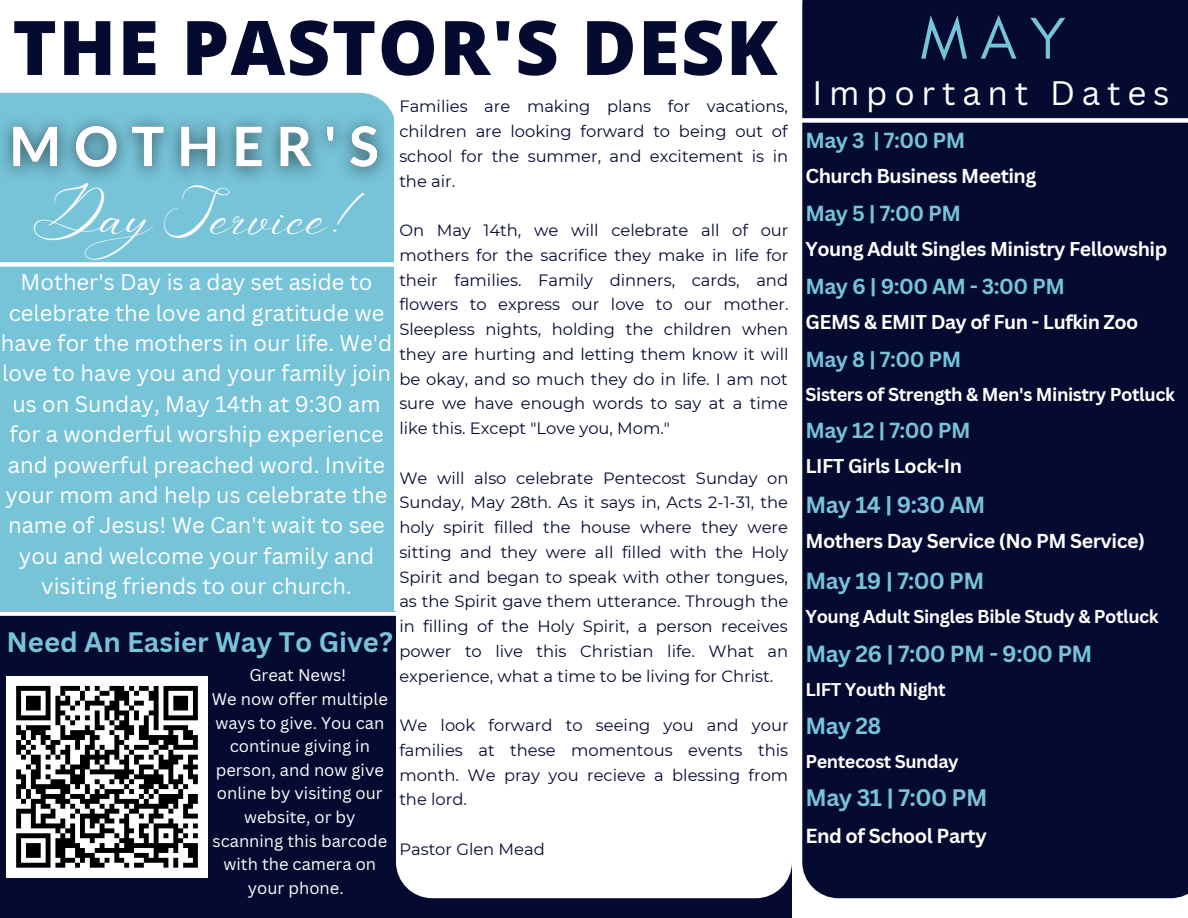
<style>
.page{position:relative;width:1188px;height:918px;background:#fff}
.page>*{position:absolute;margin:0;border:0;box-sizing:border-box;transform-origin:0 0}
.t1{font:800 75.3px "Open Sans";letter-spacing:.02em;color:#050a30}
.t2{font:60px "Glacial Indifference";color:#77c3d8}
.t3{font:33.45px "Aniyah";color:#fff}
.t4{font:33px "Canva Sans";letter-spacing:.205em;color:#fff}
.t5{font:700 27.45px "Canva Sans";color:#77c3d8}
.t6{font:700 23.25px "Canva Sans";letter-spacing:-.025em;color:#77c3d8}
.t7{font:700 22.65px "Canva Sans";letter-spacing:-.025em;color:#77c3d8}
.t8{font:21.9px/30.3px "Canva Sans";color:#fff;text-align:center}
.t9{font:700 21.15px "Canva Sans";letter-spacing:-.025em;color:#77c3d8}
.t10{font:700 19.8px "Canva Sans";letter-spacing:-.025em;color:#fff}
.t11{font:700 19.65px "Canva Sans";letter-spacing:-.025em;color:#fff}
.t12{font:700 19.5px "Canva Sans";letter-spacing:-.025em;color:#fff}
.t13{font:700 18.15px "Canva Sans";letter-spacing:-.025em;color:#fff}
.t14{font:700 18px "Canva Sans";letter-spacing:-.025em;color:#fff}
.t15{font:16.5px/23.7px "Canva Sans";color:#fff;text-align:center}
.t16{font:16.35px/24.8px "Montserrat";color:#050a30;text-align:justify}
</style>
<div class="page">
<div style="left:0;top:206px;width:394px;height:405px;background:#77c3d8"></div>
<div style="left:0;top:611px;width:791px;height:307px;background:#050a30"></div>
<div style="left:0;top:262px;width:396px;height:5px;background:#fff"></div>
<div style="left:396px;top:611px;width:395px;height:287px;background:#fff"></div>
<div style="left:802px;top:0;width:386px;height:898px;background:#050a30"></div>
<div style="left:795px;top:118px;width:393px;height:5px;background:#fff"></div>
<div style="left:0;top:611px;width:398px;height:5px;background:#fff"></div>
<div style="left:6px;top:676px;width:202px;height:201px;background:#fff"></div>
<svg style="left:16px;top:685px;width:182px;height:183px"></svg>
<img style="left:0;top:92px;width:394px;height:114px">
<h1 class="t1" style="left:12px;top:-5px;width:767px">THE PASTOR'S DESK</h1>
<h2 class="t2" style="left:921px;top:2px;width:147px">MAY</h2>
<p class="t16" style="left:399px;top:94px;width:390px">Families are making plans for vacations, children are looking forward to being out of school for the summer, and excitement is in the air.</p>
<p class="t16" style="left:399px;top:218px;width:391px">On May 14th, we will celebrate all of our mothers for the sacrifice they make in life for their families. Family dinners, cards, and flowers to express our love to our mother.<br>Sleepless nights, holding the children when they are hurting and letting them know it will be okay, and so much they do in life. I am not sure we have enough words to say at a time like this. Except "Love you, Mom."</p>
<p class="t16" style="left:399px;top:465px;width:391px">We will also celebrate Pentecost Sunday on Sunday, May 28th. As it says in, Acts 2-1-31, the holy spirit filled the house where they were sitting and they were all filled with the Holy Spirit and began to speak with other tongues, as the Spirit gave them utterance. Through the in filling of the Holy Spirit, a person receives power to live this Christian life. What an experience, what a time to be living for Christ.</p>
<p class="t16" style="left:399px;top:713px;width:391px">We look forward to seeing you and your families at these momentous events this month. We pray you recieve a blessing from the lord.</p>
<p class="t16" style="left:399px;top:837px;width:147px">Pastor Glen Mead</p>
<h3 class="t4" style="left:813px;top:70px;width:359px">Important Dates</h3>
<p class="t9" style="left:806px;top:125px;width:161px">May 3 | 7:00 PM</p>
<p class="t11" style="left:806px;top:162px;width:232px">Church Business Meeting</p>
<p class="t9" style="left:806px;top:198px;width:157px">May 5 | 7:00 PM</p>
<p class="t12" style="left:806px;top:235px;width:363px">Young Adult Singles Ministry Fellowship</p>
<p class="t9" style="left:806px;top:272px;width:261px">May 6 | 9:00 AM - 3:00 PM</p>
<p class="t12" style="left:806px;top:308px;width:334px">GEMS &amp; EMIT Day of Fun - Lufkin Zoo</p>
<p class="t9" style="left:806px;top:345px;width:157px">May 8 | 7:00 PM</p>
<p class="t13" style="left:806px;top:382px;width:371px">Sisters of Strength &amp; Men's Ministry Potluck</p>
<p class="t9" style="left:806px;top:416px;width:167px">May 12 | 7:00 PM</p>
<p class="t12" style="left:806px;top:452px;width:158px">LIFT Girls Lock-In</p>
<h3 class="t7" style="left:806px;top:489px;width:182px">May 14 | 9:30 AM</h3>
<p class="t11" style="left:806px;top:527px;width:341px">Mothers Day Service (No PM Service)</p>
<h3 class="t7" style="left:806px;top:565px;width:180px">May 19 | 7:00 PM</h3>
<p class="t13" style="left:806px;top:603px;width:355px">Young Adult Singles Bible Study &amp; Potluck</p>
<h3 class="t7" style="left:806px;top:638px;width:288px">May 26 | 7:00 PM - 9:00 PM</h3>
<p class="t14" style="left:806px;top:677px;width:142px">LIFT Youth Night</p>
<h3 class="t7" style="left:806px;top:710px;width:77px">May 28</h3>
<p class="t14" style="left:806px;top:749px;width:155px">Pentecost Sunday</p>
<h3 class="t6" style="left:806px;top:781px;width:184px">May 31 | 7:00 PM</h3>
<p class="t10" style="left:806px;top:822px;width:183px">End of School Party</p>
<h3 class="t3" style="left:33px;top:205px;width:320px">DayService!</h3>
<p class="t8" style="left:1px;top:267px;width:393px">Mother's Day is a day set aside to celebrate the love and gratitude we have for the mothers in our life. We'd love to have you and your family join us on Sunday, May 14th at 9:30 am for a wonderful worship experience and powerful preached word. Invite your mom and help us celebrate the name of Jesus! We Can't wait to see you and welcome your family and visiting friends to our church.</p>
<h3 class="t5" style="left:6px;top:623px;width:388px">Need An Easier Way To Give?</h3>
<p class="t15" style="left:212px;top:663px;width:177px">Great News!<br>We now offer multiple ways to give. You can continue giving in person, and now give online by visiting our website, or by scanning this barcode with the camera on your phone.</p>
</div>
